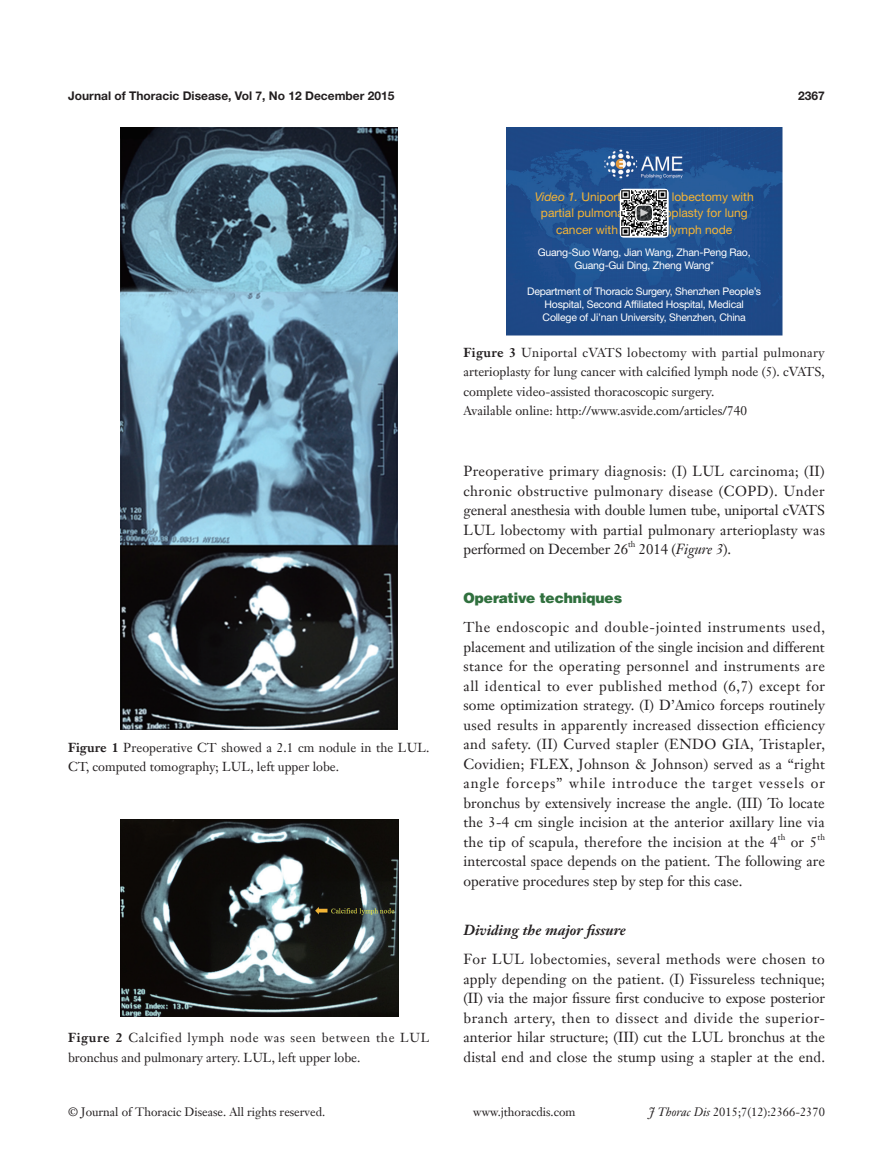
<style>
.page{position:relative;width:893px;height:1170px;background:#fff}
.page>*{position:absolute;margin:0;border:0;box-sizing:border-box;transform-origin:0 0}
.t1{font:14.25px/19.5px "Janson Text LT";letter-spacing:.005em;color:#231f20;text-align:justify}
.t2{font:italic 700 14.25px "Janson Text LT";color:#231f20}
.t3{font:900 14.25px "Helvetica";color:#30703e}
.t4{font:12.75px/19.5px "Janson Text LT";color:#231f20}
.t5{font:12px/16.5px "Helvetica Neue LT Pro";color:#f5b435;text-align:center}
.t6{font:12px "Janson Text LT";color:#231f20}
.t7{font:700 12px "Helvetica Neue LT Pro";color:#231f20}
.t8{font:11.55px "Times New Roman";color:#fff}
.t9{font:10.5px/13px "Helvetica Neue LT Pro";letter-spacing:-.02em;color:#fff;text-align:center}
.t10{font:8.25px "Janson Text LT";color:#231f20}
.s1{font-style:italic}
.s2{font-weight:700}
</style>
<div class="page">
<img style="left:121px;top:128px;width:277px;height:601px">
<img style="left:120px;top:819px;width:278px;height:197px">
<img style="left:506px;top:128px;width:276px;height:207px">
<div style="left:620px;top:189px;width:49px;height:49px;background:#fff;border-radius:4px"></div>
<img style="left:621px;top:190px;width:47px;height:46px">
<svg style="left:636px;top:205px;width:16px;height:16px"></svg>
<div style="left:636px;top:205px;width:17px;height:16px;border:1px solid #fff;border-radius:4px"></div>
<p class="t7" style="left:68px;top:88px;width:328px">Journal of Thoracic Disease, Vol 7, No 12 December 2015</p>
<p class="t7" style="left:798px;top:88px;width:28px">2367</p>
<p class="t5" style="left:535px;top:188px;width:221px"><span class="s1">Video 1.</span> Uniportal cVATS lobectomy with partial pulmonary arterioplasty for lung cancer with calcified lymph node</p>
<p class="t9" style="left:538px;top:245px;width:214px">Guang-Suo Wang, Jian Wang, Zhan-Peng Rao,<br>Guang-Gui Ding, Zheng Wang*</p>
<p class="t9" style="left:527px;top:284px;width:235px">Department of Thoracic Surgery, Shenzhen People’s<br>Hospital, Second Affiliated Hospital, Medical<br>College of Ji’nan University, Shenzhen, China</p>
<p class="t8" style="left:652px;top:207px;width:13px;rotate:90deg">▲</p>
<p class="t4" style="left:463px;top:342px;width:363px"><span class="s2">Figure 3</span> Uniportal cVATS lobectomy with partial pulmonary arterioplasty for lung cancer with calcified lymph node (5). cVATS, complete video-assisted thoracoscopic surgery.<br>Available online: http://www.asvide.com/articles/740</p>
<p class="t4" style="left:68px;top:737px;width:363px"><span class="s2">Figure 1</span> Preoperative CT showed a 2.1 cm nodule in the LUL.<br>CT, computed tomography; LUL, left upper lobe.</p>
<p class="t4" style="left:68px;top:1027px;width:363px"><span class="s2">Figure 2</span> Calcified lymph node was seen between the LUL bronchus and pulmonary artery. LUL, left upper lobe.</p>
<p class="t1" style="left:463px;top:461px;width:363px">Preoperative primary diagnosis: (I) LUL carcinoma; (II) chronic obstructive pulmonary disease (COPD). Under general anesthesia with double lumen tube, uniportal cVATS LUL lobectomy with partial pulmonary arterioplasty was performed on December 26</p>
<p class="t10" style="left:628px;top:539px;width:9px">th</p>
<p class="t1" style="left:639px;top:539px;width:94px">2014 (<span class="s1">Figure 3</span>).</p>
<p class="t3" style="left:463px;top:588px;width:160px">Operative techniques</p>
<p class="t1" style="left:463px;top:617px;width:363px">The endoscopic and double-jointed instruments used, placement and utilization of the single incision and different stance for the operating personnel and instruments are all identical to ever published method (6,7) except for some optimization strategy. (I) D’Amico forceps routinely used results in apparently increased dissection efficiency and safety. (II) Curved stapler (ENDO GIA, Tristapler, Covidien; FLEX, Johnson &amp; Johnson) served as a “right angle forceps” while introduce the target vessels or bronchus by extensively increase the angle. (III) To locate the 3-4 cm single incision at the anterior axillary line via the tip of scapula, therefore the incision at the 4</p>
<p class="t10" style="left:778px;top:831px;width:9px">th</p>
<p class="t1" style="left:791px;top:832px;width:28px">or 5</p>
<p class="t10" style="left:817px;top:831px;width:9px">th</p>
<p class="t1" style="left:463px;top:851px;width:363px">intercostal space depends on the patient. The following are operative procedures step by step for this case.</p>
<p class="t2" style="left:463px;top:920px;width:164px">Dividing the major fissure</p>
<p class="t1" style="left:463px;top:949px;width:363px">For LUL lobectomies, several methods were chosen to apply depending on the patient. (I) Fissureless technique; (II) via the major fissure first conducive to expose posterior branch artery, then to dissect and divide the superior&shy;anterior hilar structure; (III) cut the LUL bronchus at the distal end and close the stump using a stapler at the end.</p>
<p class="t6" style="left:68px;top:1104px;width:259px">© Journal of Thoracic Disease. All rights reserved.</p>
<p class="t6" style="left:473px;top:1104px;width:104px">www.jthoracdis.com</p>
<p class="t6" style="left:649px;top:1104px;width:178px"><span class="s1">J Thorac Dis</span> 2015;7(12):2366-2370</p>
</div>
